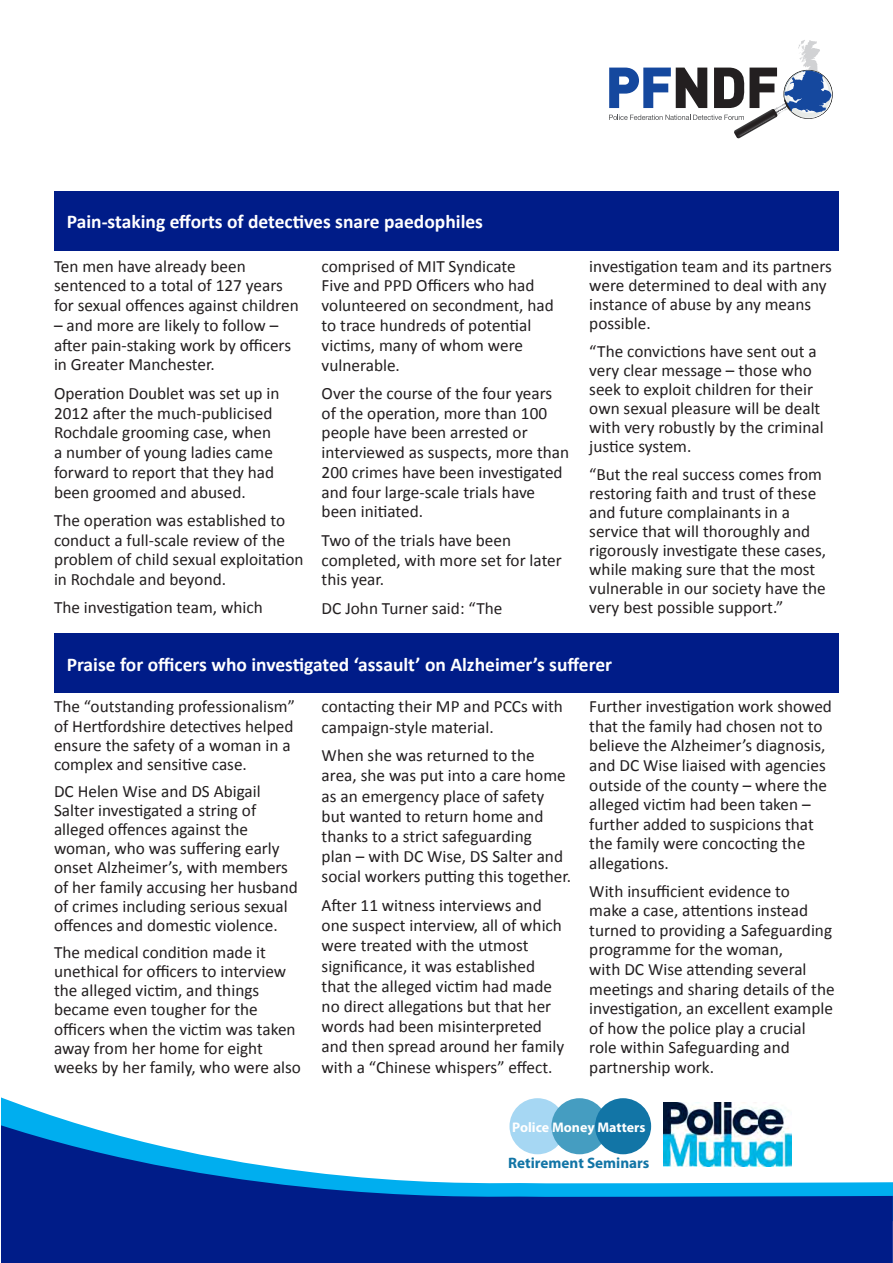
<style>
.page{position:relative;width:893px;height:1263px;background:#fff}
.page>*{position:absolute;margin:0;border:0;box-sizing:border-box;transform-origin:0 0}
.text{font:700 19.5px "Calibri";color:#fff}
.text-2{font:17.25px/19px "Calibri";color:#231f20}
.t1{font:700 15.15px "Myriad Pro";color:#1275a6}
.t2{font:700 13.95px "Myriad Pro";color:#fff}
</style>
<div class="page">
<svg style="left:609px;top:40px;width:224px;height:99px"></svg>
<svg style="left:1px;top:1097px;width:650px;height:24px"></svg>
<svg style="left:1px;top:1121px;width:892px;height:142px;fill:#001c88"></svg>
<div style="left:509px;top:1098px;width:57px;height:56px;background:#a6d7f3;border-radius:50%"></div>
<div style="left:551px;top:1098px;width:57px;height:56px;background:#459dc1;border-radius:50%"></div>
<div style="left:595px;top:1098px;width:56px;height:56px;background:#1275a6;border-radius:50%"></div>
<img style="left:663px;top:1102px;width:128px;height:65px">
<div style="left:54px;top:191px;width:785px;height:60px;background:#001c88"></div>
<div style="left:54px;top:634px;width:785px;height:59px;background:#001c88"></div>
<p class="text" style="left:67px;top:209px;width:418px">Pain-staking efforts of detectives snare paedophiles</p>
<p class="text-2" style="left:54px;top:256px;width:246px;line-height:19.8px">Ten men have already been sentenced to a total of 127 years for sexual offences against children</p>
<p class="text-2" style="left:54px;top:315px;width:239px;line-height:19.8px">– and more are likely to follow – after pain-staking work by officers in Greater Manchester.</p>
<p class="text-2" style="left:54px;top:383px;width:227px;line-height:19.8px">Operation Doublet was set up in<br>2012 after the much-publicised<br>Rochdale grooming case, when a number of young ladies came forward to report that they had been groomed and abused.</p>
<p class="text-2" style="left:54px;top:510px;width:251px;line-height:19.8px">The operation was established to conduct a full-scale review of the problem of child sexual exploitation in Rochdale and beyond.</p>
<p class="text-2" style="left:54px;top:598px;width:210px">The investigation team, which</p>
<p class="text-2" style="left:322px;top:256px;width:234px;line-height:19.8px">comprised of MIT Syndicate<br>Five and PPD Officers who had volunteered on secondment, had to trace hundreds of potential victims, many of whom were vulnerable.</p>
<p class="text-2" style="left:322px;top:383px;width:249px;line-height:19.8px">Over the course of the four years of the operation, more than 100 people have been arrested or interviewed as suspects, more than<br>200 crimes have been investigated and four large-scale trials have been initiated.</p>
<p class="text-2" style="left:322px;top:530px;width:242px;line-height:19.8px">Two of the trials have been completed, with more set for later this year.</p>
<p class="text-2" style="left:322px;top:598px;width:182px">DC John Turner said: “The</p>
<p class="text-2" style="left:589px;top:257px;width:244px">investigation team and its partners were determined to deal with any instance of abuse by any means possible.</p>
<p class="text-2" style="left:589px;top:341px;width:236px">“The convictions have sent out a very clear message – those who seek to exploit children for their own sexual pleasure will be dealt with very robustly by the criminal justice system.</p>
<p class="text-2" style="left:589px;top:465px;width:238px">“But the real success comes from restoring faith and trust of these and future complainants in a service that will thoroughly and rigorously investigate these cases, while making sure that the most vulnerable in our society have the very best possible support.”</p>
<p class="text" style="left:67px;top:652px;width:547px">Praise for officers who investigated ‘assault’ on Alzheimer’s sufferer</p>
<p class="text-2" style="left:54px;top:697px;width:242px">The “outstanding professionalism” of Hertfordshire detectives helped ensure the safety of a woman in a complex and sensitive case.</p>
<p class="text-2" style="left:54px;top:782px;width:245px">DC Helen Wise and DS Abigail<br>Salter investigated a string of alleged offences against the woman, who was suffering early onset Alzheimer’s, with members of her family accusing her husband of crimes including serious sexual offences and domestic violence.</p>
<p class="text-2" style="left:54px;top:943px;width:249px">The medical condition made it unethical for officers to interview the alleged victim, and things became even tougher for the officers when the victim was taken away from her home for eight weeks by her family, who were also</p>
<p class="text-2" style="left:322px;top:697px;width:243px;line-height:20.2px">contacting their MP and PCCs with campaign-style material.</p>
<p class="text-2" style="left:322px;top:745px;width:251px;line-height:20.2px">When she was returned to the area, she was put into a care home as an emergency place of safety but wanted to return home and thanks to a strict safeguarding<br>plan – with DC Wise, DS Salter and social workers putting this together.</p>
<p class="text-2" style="left:322px;top:895px;width:244px;line-height:20.2px">After 11 witness interviews and one suspect interview, all of which were treated with the utmost significance, it was established that the alleged victim had made no direct allegations but that her words had been misinterpreted and then spread around her family with a “Chinese whispers” effect.</p>
<p class="text-2" style="left:589px;top:697px;width:244px;line-height:19.5px">Further investigation work showed that the family had chosen not to believe the Alzheimer’s diagnosis, and DC Wise liaised with agencies outside of the county – where the alleged victim had been taken – further added to suspicions that the family were concocting the allegations.</p>
<p class="text-2" style="left:589px;top:881px;width:247px;line-height:19.5px">With insufficient evidence to<br>make a case, attentions instead turned to providing a Safeguarding programme for the woman,<br>with DC Wise attending several meetings and sharing details of the investigation, an excellent example of how the police play a crucial role within Safeguarding and partnership work.</p>
<p class="t2" style="left:512px;top:1119px;width:135px">Police Money Matters</p>
<p class="t1" style="left:508px;top:1153px;width:143px">Retirement Seminars</p>
</div>
